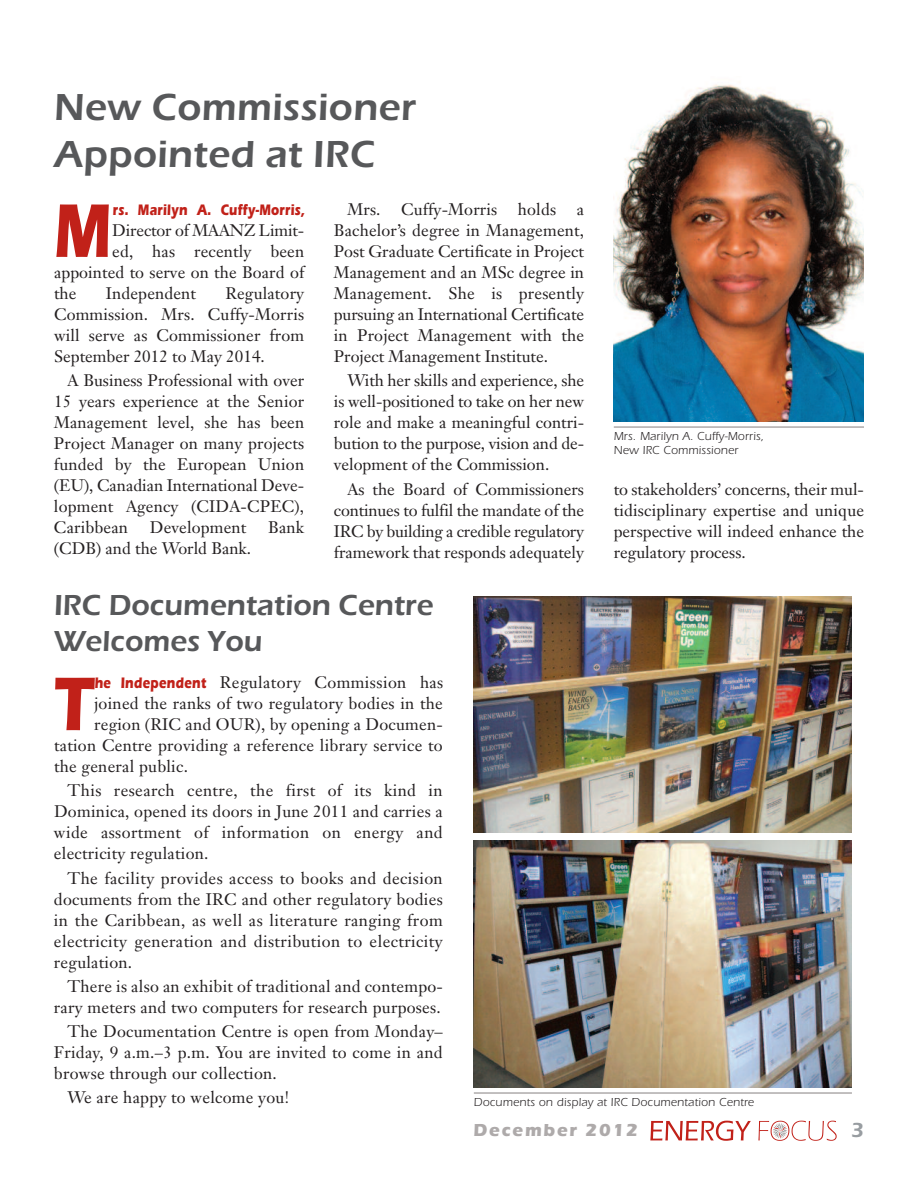
<style>
.page{position:relative;width:918px;height:1188px;background:#fff}
.page>*{position:absolute;margin:0;border:0;box-sizing:border-box;transform-origin:0 0}
.t1{font:700 78.75px "Eras ITC";color:#c12119;scale:.8 1}
.t2{font:600 39px/46.8px "Eras ITC";letter-spacing:.01em;color:#57585a}
.t3{font:600 30px/36px "Eras ITC";color:#57585a}
.t4{font:600 21px "Eras ITC";color:#989da1}
.t5{font:700 18px "Eras ITC";letter-spacing:.1em;color:#aeaaaa}
.t6{font:16.5px/21px "Janson Text";letter-spacing:.015em;color:#231f20;text-align:justify}
.t7{font:16.5px "Janson Text";letter-spacing:-.01em;color:#231f20}
.t8{font:700 15.75px "Eras ITC";letter-spacing:.015em;color:#c12119;scale:.8 1}
.t9{font:12px/14.4px "Itc Eras";letter-spacing:.02em;color:#231f20}
.s1{font-family:"Eras ITC";font-weight:700;font-size:15.75px;color:#c12119}
</style>
<div class="page">
<svg style="left:650px;top:1121px;width:101px;height:20px"></svg>
<svg style="left:758px;top:1121px;width:79px;height:20px"></svg>
<img style="left:614px;top:84px;width:250px;height:338px">
<hr style="left:614px;top:426px;width:250px;height:2px;background:#aeaaaa">
<hr style="left:474px;top:1092px;width:378px;height:2px;background:#aeaaaa">
<img style="left:474px;top:840px;width:378px;height:248px">
<img style="left:474px;top:596px;width:378px;height:236px">
<h2 class="t2" style="left:54px;top:83px;width:364px">New Commissioner<br>Appointed at IRC</h2>
<p class="t6" style="left:334px;top:201px;width:252px;text-indent:14px">Mrs. Cuffy-Morris holds a Bachelor’s degree in Management, Post Graduate Certificate in Project Management and an MSc degree in Management. She is presently pursuing an International Certificate in Project Management with the Project Management Institute.</p>
<p class="t6" style="left:334px;top:372px;width:252px;text-indent:14px">With her skills and experience, she is well-positioned to take on her new role and make a meaningful contri&shy;bution to the purpose, vision and de&shy;velopment of the Commission.</p>
<p class="t6" style="left:334px;top:480px;width:252px;text-indent:13px">As the Board of Commissioners continues to fulfil the mandate of the IRC by building a credible regulatory framework that responds adequately</p>
<p class="t6" style="left:614px;top:480px;width:252px">to stakeholders’ concerns, their mul&shy;tidisciplinary expertise and unique perspective will indeed enhance the regulatory process.</p>
<h1 class="t1" style="left:54px;top:184px;width:74px">M</h1>
<p class="t8" style="left:113px;top:200px;width:241px">rs. Marilyn A. Cuffy-Morris,</p>
<p class="t7" style="left:112px;top:224px;width:193px">Director of MAANZ Limit-</p>
<p class="t6" style="left:112px;top:242px;width:193px">ed, has recently been</p>
<p class="t6" style="left:54px;top:263px;width:252px">appointed to serve on the Board of</p>
<p class="t6" style="left:54px;top:284px;width:24px">the</p>
<p class="t6" style="left:106px;top:284px;width:92px">Independent</p>
<p class="t6" style="left:54px;top:284px;width:252px;text-indent:171px">Regulatory Commission. Mrs. Cuffy-Morris will serve as Commissioner from September 2012 to May 2014.</p>
<p class="t6" style="left:54px;top:372px;width:252px;text-indent:14px">A Business Professional with over 15 years experience at the Senior Management level, she has been Project Manager on many projects funded by the European Union (EU), Canadian International Deve&shy;lopment Agency (CIDA-CPEC), Caribbean</p>
<p class="t9" style="left:614px;top:430px;width:152px">Mrs. Marilyn A. Cuffy-Morris,<br>New IRC Commissioner</p>
<p class="t6" style="left:150px;top:519px;width:98px">Development</p>
<p class="t6" style="left:268px;top:519px;width:37px">Bank</p>
<p class="t6" style="left:54px;top:540px;width:199px">(CDB) and the World Bank.</p>
<h3 class="t3" style="left:54px;top:587px;width:381px">IRC Documentation Centre<br>Welcomes You</h3>
<h1 class="t1" style="left:54px;top:657px;width:52px">T</h1>
<p class="t6" style="left:95px;top:674px;width:350px"><span class="s1">he Independent</span> Regulatory Commission has</p>
<p class="t6" style="left:94px;top:695px;width:350px">joined the ranks of two regulatory bodies in the</p>
<p class="t6" style="left:94px;top:716px;width:350px">region (RIC and OUR), by opening a Documen-</p>
<p class="t6" style="left:54px;top:737px;width:390px">tation Centre providing a reference library service to</p>
<p class="t6" style="left:54px;top:758px;width:136px">the general public.</p>
<p class="t6" style="left:54px;top:782px;width:390px;text-indent:14px">This research centre, the first of its kind in Dominica, opened its doors in June 2011 and carries a wide assortment of information on energy and electricity regulation.</p>
<p class="t6" style="left:54px;top:869px;width:390px;text-indent:14px">The facility provides access to books and decision documents from the IRC and other regulatory bodies in the Caribbean, as well as literature ranging from electricity generation and distribution to electricity regulation.</p>
<p class="t6" style="left:54px;top:977px;width:391px;text-align:right">There is also an exhibit of traditional and contempo&shy;rary meters and two computers for research purposes.</p>
<p class="t6" style="left:54px;top:1023px;width:390px;text-indent:14px">The Documentation Centre is open from Monday– Friday, 9 a.m.–3 p.m. You are invited to come in and browse through our collection.</p>
<p class="t6" style="left:67px;top:1089px;width:224px">We are happy to welcome you!</p>
<p class="t9" style="left:474px;top:1096px;width:282px">Documents on display at IRC Documentation Centre</p>
<p class="t5" style="left:474px;top:1119px;width:166px">December 2012</p>
<p class="t4" style="left:851px;top:1118px;width:14px">3</p>
</div>
